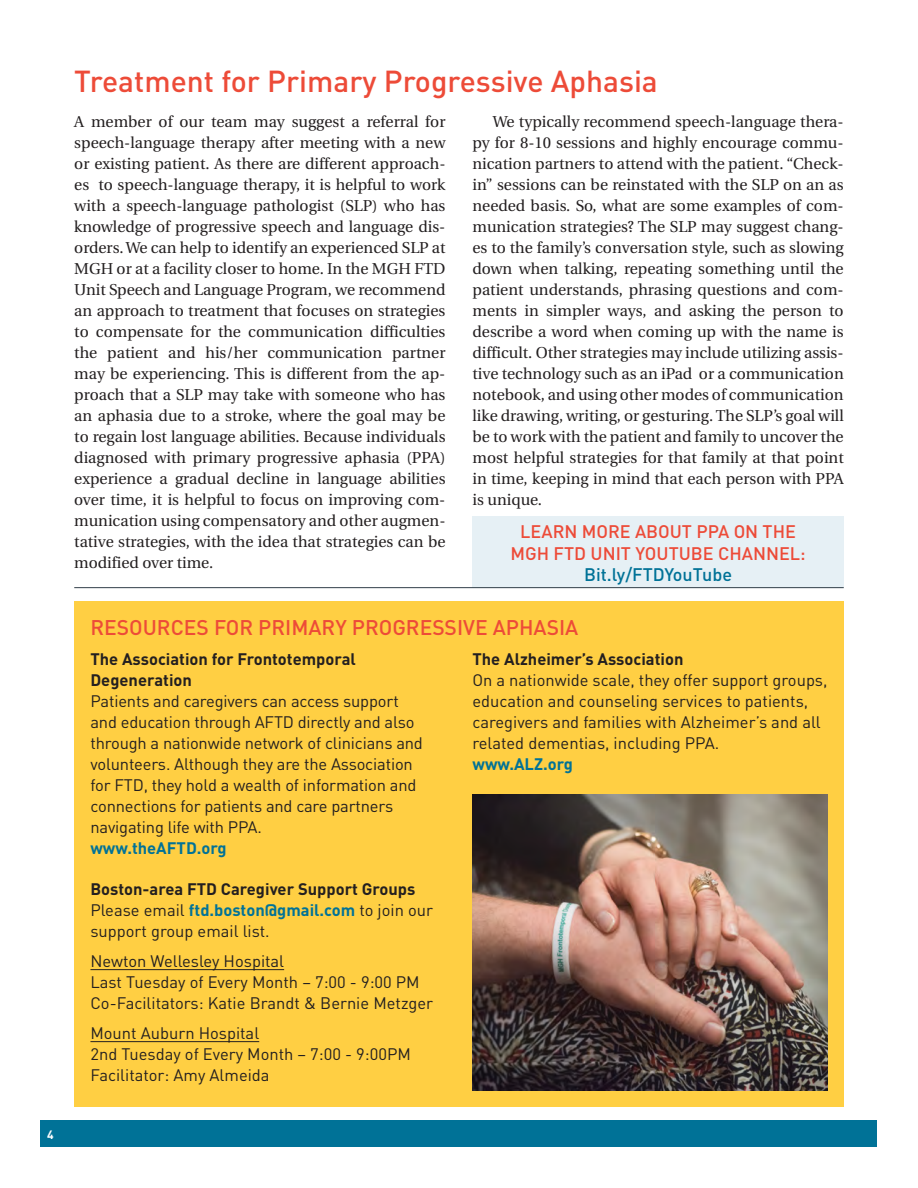
<style>
.page{position:relative;width:918px;height:1188px;background:#fff}
.page>*{position:absolute;margin:0;border:0;box-sizing:border-box;transform-origin:0 0}
.t1{font:500 30px "DIN";color:#ed4b38}
.t2{font:500 21px "DIN";color:#ed4b38}
.t3{font:500 18px/21.6px "DIN";color:#ed4b38;text-align:center}
.t4{font:500 18px "DIN";color:#007297}
.t5{font:16.5px/21px "DIN";letter-spacing:-.01em;color:#231f20}
.t6{font:700 16.5px/21px "DIN";color:#231f20}
.t7{font:700 16.5px "DIN";color:#007297}
.t8{font:15.75px/21px "Utopia";color:#231f20;text-align:justify}
.t9{font:700 12px "DIN";color:#fff}
.s1{font-weight:700}
.s2{font-weight:700;color:#007297}
</style>
<div class="page">
<div style="left:40px;top:1120px;width:838px;height:28px;background:#007297"></div>
<div style="left:472px;top:516px;width:372px;height:72px;background:#e6f0f5"></div>
<hr style="left:74px;top:587px;width:770px;height:1px;background:#313e48">
<div style="left:74px;top:602px;width:770px;height:505px;background:#ffcf43"></div>
<hr style="left:90px;top:969px;width:194px;height:1px;background:#231f20">
<hr style="left:90px;top:1041px;width:169px;height:1px;background:#231f20">
<img style="left:472px;top:794px;width:356px;height:297px">
<p class="t9" style="left:47px;top:1127px;width:8px">4</p>
<h1 class="t1" style="left:74px;top:62px;width:585px">Treatment for Primary Progressive Aphasia</h1>
<p class="t8" style="left:74px;top:111px;width:373px">A member of our team may suggest a referral for speech-language therapy after meeting with a new or existing patient. As there are different approach&shy;es to speech-language therapy, it is helpful to work with a speech-language pathologist (SLP) who has knowledge of progressive speech and language dis&shy;orders. We can help to identify an experienced SLP at MGH or at a facility closer to home. In the MGH FTD Unit Speech and Language Program, we recommend an approach to treatment that focuses on strategies to compensate for the communication difficulties the patient and his/her communication partner may be experiencing. This is different from the ap&shy;proach that a SLP may take with someone who has an aphasia due to a stroke, where the goal may be to regain lost language abilities. Because individuals diagnosed with primary progressive aphasia (PPA) experience a gradual decline in language abilities over time, it is helpful to focus on improving com&shy;munication using compensatory and other augmen&shy;tative strategies, with the idea that strategies can be modified over time.</p>
<p class="t8" style="left:472px;top:111px;width:373px;text-indent:20px">We typically recommend speech-language thera&shy;py for 8-10 sessions and highly encourage commu&shy;nication partners to attend with the patient. “Check&shy;in” sessions can be reinstated with the SLP on an as needed basis. So, what are some examples of com&shy;munication strategies? The SLP may suggest chang&shy;es to the family’s conversation style, such as slowing down when talking, repeating something until the patient understands, phrasing questions and com&shy;ments in simpler ways, and asking the person to describe a word when coming up with the name is difficult. Other strategies may include utilizing assis&shy;tive technology such as an iPad or a communication notebook, and using other modes of communication like drawing, writing, or gesturing. The SLP’s goal will be to work with the patient and family to uncover the most helpful strategies for that family at that point in time, keeping in mind that each person with PPA is unique.</p>
<p class="t3" style="left:511px;top:520px;width:297px">LEARN MORE ABOUT PPA ON THE<br>MGH FTD UNIT YOUTUBE CHANNEL:</p>
<p class="t4" style="left:584px;top:563px;width:150px">Bit.ly/FTDYouTube</p>
<h2 class="t2" style="left:90px;top:614px;width:489px">RESOURCES FOR PRIMARY PROGRESSIVE APHASIA</h2>
<p class="t6" style="left:90px;top:648px;width:267px">The Association for Frontotemporal<br>Degeneration</p>
<p class="t5" style="left:90px;top:690px;width:334px">Patients and caregivers can access support and education through AFTD directly and also through a nationwide network of clinicians and volunteers. Although they are the Association for FTD, they hold a wealth of information and connections for patients and care partners navigating life with PPA.</p>
<p class="t7" style="left:90px;top:837px;width:138px">www.theAFTD.org</p>
<p class="t5" style="left:90px;top:879px;width:344px"><span class="s1">Boston-area FTD Caregiver Support Groups<br></span>Please email <span class="s2">ftd.boston@gmail.com</span> to join our support group email list.</p>
<p class="t5" style="left:90px;top:951px;width:344px">Newton Wellesley Hospital<br>Last Tuesday of Every Month – 7:00 - 9:00 PM<br>Co-Facilitators: Katie Brandt &amp; Bernie Metzger</p>
<p class="t5" style="left:90px;top:1023px;width:322px">Mount Auburn Hospital<br>2nd Tuesday of Every Month – 7:00 - 9:00PM<br>Facilitator: Amy Almeida</p>
<p class="t6" style="left:473px;top:648px;width:212px">The Alzheimer’s Association</p>
<p class="t5" style="left:473px;top:669px;width:357px">On a nationwide scale, they offer support groups, education and counseling services to patients, caregivers and families with Alzheimer’s and all related dementias, including PPA.</p>
<p class="t7" style="left:473px;top:753px;width:102px">www.ALZ.org</p>
</div>
